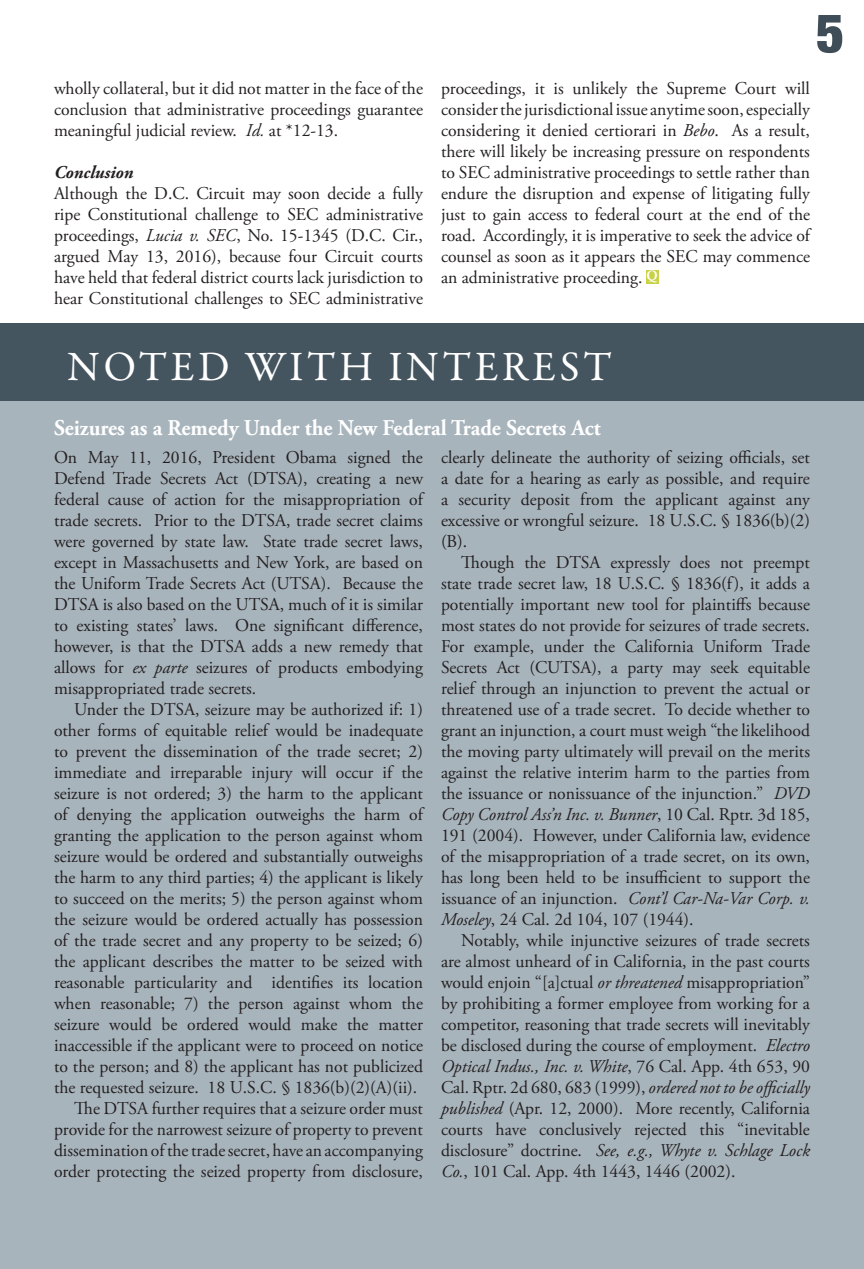
<style>
.page{position:relative;width:864px;height:1269px;background:#fff}
.page>*{position:absolute;margin:0;border:0;box-sizing:border-box;transform-origin:0 0}
.t1{font:900 condensed 54px "Helvetica Neue";color:#3e4d57}
.t2{font:42px "Garamond Premr Pro";letter-spacing:.09em;color:#fff}
.QE_-_Main_Article_St{font:700 22.5px "Adobe Garamond Pro";color:#fff;scale:.96 1}
.QE_-_Main_Article_St-2{font:18px/21px "Adobe Garamond Pro";color:#231f20;text-align:justify}
.QE_-_Main_Article_St-3{font:italic 700 18px "Adobe Garamond Pro";color:#231f20}
.t3{font:700 13.5px "Palatino Linotype";color:#fff}
.s1{font-style:italic}
</style>
<div class="page">
<div style="left:0;top:401px;width:864px;height:868px;background:#a8b4bc"></div>
<div style="left:0;top:323px;width:864px;height:78px;background:#45555f"></div>
<div style="left:646px;top:270px;width:13px;height:13px;background:#c9d247"></div>
<p class="QE_-_Main_Article_St-2" style="left:54px;top:78px;width:370px">wholly collateral, but it did not matter in the face of the conclusion that administrative proceedings guarantee meaningful judicial review. <span class="s1">Id.</span> at *12-13.</p>
<p class="QE_-_Main_Article_St-3" style="left:54px;top:162px;width:81px">Conclusion</p>
<p class="QE_-_Main_Article_St-2" style="left:54px;top:183px;width:371px">Although the D.C. Circuit may soon decide a fully ripe Constitutional challenge to SEC administrative proceedings, <span class="s1">Lucia v. SEC</span>, No. 15-1345 (D.C. Cir., argued May 13, 2016), because four Circuit courts have held that federal district courts lack jurisdiction to hear Constitutional challenges to SEC administrative</p>
<p class="t1" style="left:816px;top:0;width:30px">5</p>
<p class="QE_-_Main_Article_St-2" style="left:441px;top:78px;width:371px">proceedings, it is unlikely the Supreme Court will consider the jurisdictional issue anytime soon, especially considering it denied certiorari in <span class="s1">Bebo</span>. As a result, there will likely be increasing pressure on respondents to SEC administrative proceedings to settle rather than endure the disruption and expense of litigating fully just to gain access to federal court at the end of the road. Accordingly, it is imperative to seek the advice of counsel as soon as it appears the SEC may commence an administrative proceeding.</p>
<p class="t3" style="left:647px;top:266px;width:13px">Q</p>
<p class="t2" style="left:68px;top:342px;width:545px">NOTED WITH INTEREST</p>
<p class="QE_-_Main_Article_St" style="left:54px;top:415px;width:571px">Seizures as a Remedy Under the New Federal Trade Secrets Act</p>
<p class="QE_-_Main_Article_St-2" style="left:54px;top:447px;width:371px">On May 11, 2016, President Obama signed the Defend Trade Secrets Act (DTSA), creating a new federal cause of action for the misappropriation of trade secrets. Prior to the DTSA, trade secret claims were governed by state law. State trade secret laws, except in Massachusetts and New York, are based on the Uniform Trade Secrets Act (UTSA). Because the DTSA is also based on the UTSA, much of it is similar to existing states’ laws. One significant difference, however, is that the DTSA adds a new remedy that allows for <span class="s1">ex parte</span> seizures of products embodying misappropriated trade secrets.</p>
<p class="QE_-_Main_Article_St-2" style="left:54px;top:699px;width:371px;text-indent:20px">Under the DTSA, seizure may be authorized if: 1) other forms of equitable relief would be inadequate to prevent the dissemination of the trade secret; 2) immediate and irreparable injury will occur if the seizure is not ordered; 3) the harm to the applicant of denying the application outweighs the harm of granting the application to the person against whom seizure would be ordered and substantially outweighs the harm to any third parties; 4) the applicant is likely to succeed on the merits; 5) the person against whom the seizure would be ordered actually has possession of the trade secret and any property to be seized; 6) the applicant describes the matter to be seized with reasonable particularity and identifies its location when reasonable; 7) the person against whom the seizure would be ordered would make the matter inaccessible if the applicant were to proceed on notice to the person; and 8) the applicant has not publicized the requested seizure. 18 U.S.C. § 1836(b)(2)(A)(ii).</p>
<p class="QE_-_Main_Article_St-2" style="left:54px;top:1098px;width:371px;text-indent:20px">The DTSA further requires that a seizure order must provide for the narrowest seizure of property to prevent dissemination of the trade secret, have an accompanying order protecting the seized property from disclosure,</p>
<p class="QE_-_Main_Article_St-2" style="left:441px;top:447px;width:371px">clearly delineate the authority of seizing officials, set a date for a hearing as early as possible, and require a security deposit from the applicant against any excessive or wrongful seizure. 18 U.S.C. § 1836(b)(2) (B).</p>
<p class="QE_-_Main_Article_St-2" style="left:441px;top:552px;width:371px;text-indent:20px">Though the DTSA expressly does not preempt state trade secret law, 18 U.S.C. § 1836(f), it adds a potentially important new tool for plaintiffs because most states do not provide for seizures of trade secrets.<br>For example, under the California Uniform Trade Secrets Act (CUTSA), a party may seek equitable relief through an injunction to prevent the actual or threatened use of a trade secret. To decide whether to grant an injunction, a court must weigh “the likelihood the moving party ultimately will prevail on the merits against the relative interim harm to the parties from the issuance or nonissuance of the injunction.” <span class="s1">DVD Copy Control Ass’n Inc. v. Bunner</span>, 10 Cal. Rptr. 3d 185, 191 (2004). However, under California law, evidence of the misappropriation of a trade secret, on its own, has long been held to be insufficient to support the issuance of an injunction. <span class="s1">Cont’l Car-Na-Var Corp. v.<br>Moseley</span>, 24 Cal. 2d 104, 107 (1944).</p>
<p class="QE_-_Main_Article_St-2" style="left:441px;top:930px;width:371px;text-indent:20px">Notably, while injunctive seizures of trade secrets are almost unheard of in California, in the past courts would enjoin “[a]ctual <span class="s1">or threatened</span> misappropriation” by prohibiting a former employee from working for a competitor, reasoning that trade secrets will inevitably be disclosed during the course of employment. <span class="s1">Electro Optical Indus., Inc. v. White</span>, 76 Cal. App. 4th 653, 90<br>Cal. Rptr. 2d 680, 683 (1999), <span class="s1">ordered not to be officially published</span> (Apr. 12, 2000). More recently, California courts have conclusively rejected this “inevitable disclosure” doctrine. <span class="s1">See, e.g., Whyte v. Schlage Lock Co.</span>, 101 Cal. App. 4th 1443, 1446 (2002).</p>
</div>
